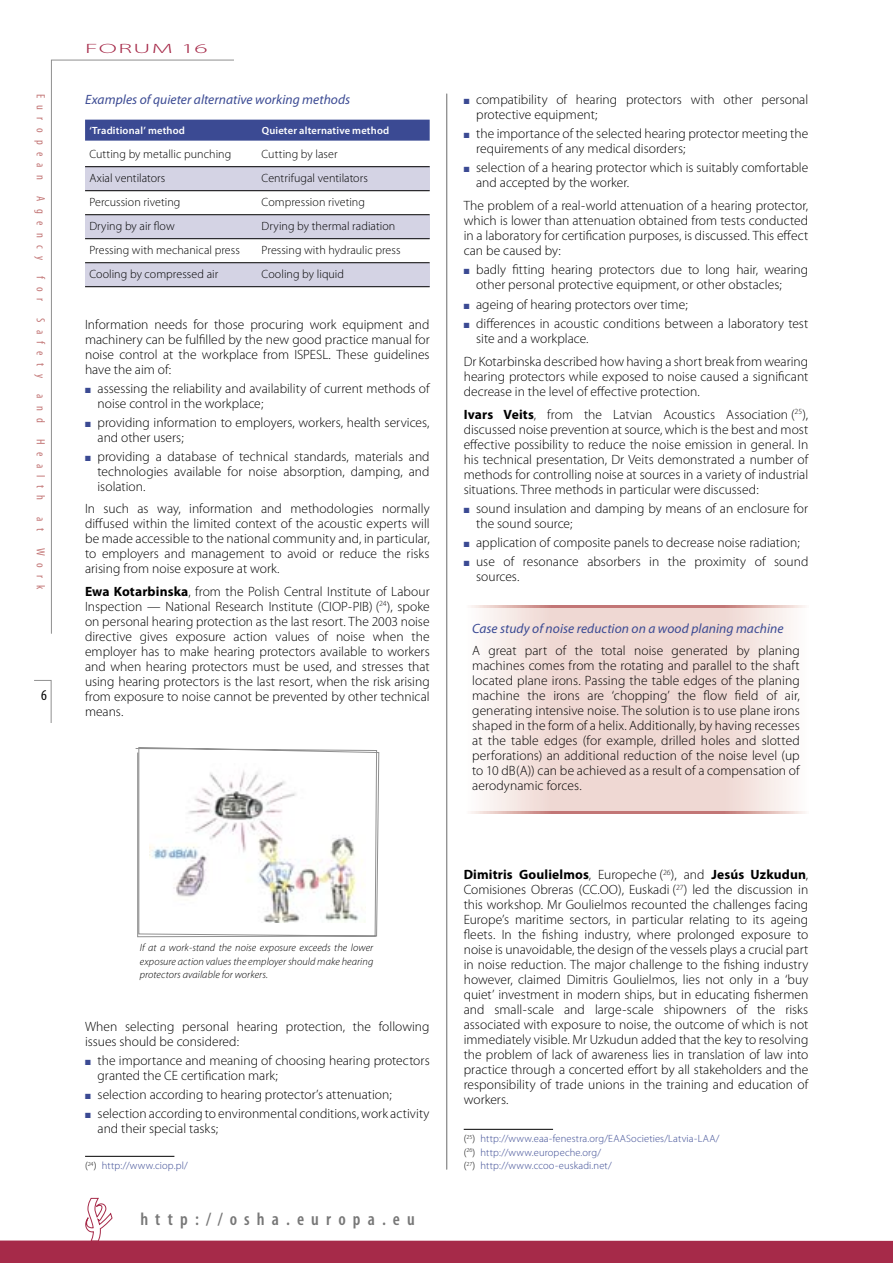
<style>
.page{position:relative;width:893px;height:1263px;background:#fff}
.page>*{position:absolute;margin:0;border:0;box-sizing:border-box;transform-origin:0 0}
.t1{font:600 condensed 18px "Myriad Pro";letter-spacing:.4em;color:#777}
.t2{font:condensed 15px "Myriad Pro";color:#000}
.t3{font:300 13.5px/15px "Myriad Pro";color:#000}
.t4{font:italic 13.5px "Myriad Pro";color:#3b4a93}
.t5{font:300 13.5px "Myriad Pro";letter-spacing:.05em;color:#a62a49;scale:2 1}
.t6{font:300 12px "Myriad Pro";letter-spacing:.005em;color:#000}
.t7{font:condensed 12px "Myriad Pro";letter-spacing:.61em;color:#c37777}
.t8{font:300 10.5px/13.5px "Myriad Pro";letter-spacing:.015em;color:#3b4a93}
.t9{font:italic 300 10.5px/13.5px "Myriad Pro";letter-spacing:.01em;color:#000;text-align:justify}
.t10{font:600 10.5px "Myriad Pro";letter-spacing:.015em;color:#fff}
.s1{font-weight:700}
.s2{color:#000}
</style>
<div class="page">
<svg style="left:51px;top:59px;width:184px;height:575px"></svg>
<svg style="left:0;top:1198px;width:892px;height:65px"></svg>
<svg style="left:34px;top:680px;width:18px;height:43px"></svg>
<hr style="left:446px;top:94px;width:1px;height:1075px;background:#909090">
<hr style="left:85px;top:1156px;width:89px;height:1px;background:#000">
<hr style="left:463px;top:1129px;width:90px;height:1px;background:#000">
<div style="left:85px;top:167px;width:344px;height:24px;background:#d4d3e4"></div>
<div style="left:85px;top:215px;width:344px;height:24px;background:#d4d3e4"></div>
<div style="left:85px;top:263px;width:344px;height:24px;background:#d4d3e4"></div>
<div style="left:85px;top:120px;width:344px;height:21px;background:#3b4a93"></div>
<hr style="left:85px;top:166px;width:344px;height:1px;background:#000">
<hr style="left:85px;top:190px;width:344px;height:1px;background:#000">
<hr style="left:85px;top:214px;width:344px;height:1px;background:#000">
<hr style="left:85px;top:238px;width:344px;height:1px;background:#000">
<hr style="left:85px;top:262px;width:344px;height:1px;background:#000">
<hr style="left:85px;top:286px;width:344px;height:1px;background:#000">
<svg style="left:135px;top:747px;width:244px;height:190px"></svg>
<svg style="left:484px;top:608px;width:307px;height:203px;background:#f1deda"></svg>
<svg style="left:471px;top:606px;width:334px;height:2px"></svg>
<svg style="left:471px;top:811px;width:334px;height:2px"></svg>
<svg style="left:85px;top:388px;width:5px;height:5px"></svg>
<svg style="left:85px;top:422px;width:5px;height:5px"></svg>
<svg style="left:85px;top:455px;width:5px;height:6px"></svg>
<p class="t7" style="left:45px;top:94px;width:88px;rotate:90deg">European</p>
<p class="t7" style="left:45px;top:196px;width:65px;rotate:90deg">Agency</p>
<p class="t7" style="left:45px;top:276px;width:27px;rotate:90deg">for</p>
<p class="t7" style="left:45px;top:318px;width:62px;rotate:90deg">Safety</p>
<p class="t7" style="left:45px;top:394px;width:30px;rotate:90deg">and</p>
<p class="t7" style="left:45px;top:439px;width:63px;rotate:90deg">Health</p>
<p class="t7" style="left:45px;top:517px;width:16px;rotate:90deg">a t</p>
<p class="t7" style="left:45px;top:548px;width:43px;rotate:90deg">Work</p>
<p class="t2" style="left:41px;top:690px;width:7px">6</p>
<p class="t5" style="left:85px;top:43px;width:63px">FORUM 16</p>
<p class="t4" style="left:85px;top:94px;width:266px">Examples of quieter alternative working methods</p>
<p class="t10" style="left:89px;top:126px;width:97px">‘Traditional’ method</p>
<p class="t10" style="left:262px;top:126px;width:129px">Quieter alternative method</p>
<p class="t6" style="left:89px;top:149px;width:143px">Cutting by metallic punching</p>
<p class="t6" style="left:261px;top:149px;width:77px">Cutting by laser</p>
<p class="t6" style="left:89px;top:173px;width:78px">Axial ventilators</p>
<p class="t6" style="left:261px;top:173px;width:108px">Centrifugal ventilators</p>
<p class="t6" style="left:89px;top:197px;width:93px">Percussion riveting</p>
<p class="t6" style="left:261px;top:197px;width:105px">Compression riveting</p>
<p class="t6" style="left:89px;top:221px;width:87px">Drying by air flow</p>
<p class="t6" style="left:261px;top:221px;width:135px">Drying by thermal radiation</p>
<p class="t6" style="left:89px;top:245px;width:152px">Pressing with mechanical press</p>
<p class="t6" style="left:261px;top:245px;width:140px">Pressing with hydraulic press</p>
<p class="t6" style="left:89px;top:269px;width:130px">Cooling by compressed air</p>
<p class="t6" style="left:261px;top:269px;width:84px">Cooling by liquid</p>
<p class="t3" style="left:85px;top:318px;width:346px;text-align:justify">Information needs for those procuring work equipment and machinery can be fulfilled by the new good practice manual for noise control at the workplace from ISPESL. These guidelines have the aim of:</p>
<p class="t3" style="left:97px;top:382px;width:333px">assessing the reliability and availability of current methods of noise control in the workplace;</p>
<p class="t3" style="left:97px;top:416px;width:333px">providing information to employers, workers, health services, and other users;</p>
<p class="t3" style="left:97px;top:450px;width:333px;text-align:justify">providing a database of technical standards, materials and technologies available for noise absorption, damping, and isolation.</p>
<p class="t3" style="left:85px;top:502px;width:346px;text-align:justify">In such as way, information and methodologies normally diffused within the limited context of the acoustic experts will be made accessible to the national community and, in particular, to employers and management to avoid or reduce the risks arising from noise exposure at work.</p>
<p class="t3" style="left:85px;top:585px;width:346px;text-align:justify"><span class="s1">Ewa Kotarbinska</span>, from the Polish Central Institute of Labour Inspection — National Research Institute (CIOP-PIB) (<sup>24</sup>), spoke on personal hearing protection as the last resort. The 2003 noise directive gives exposure action values of noise when the employer has to make hearing protectors available to workers and when hearing protectors must be used, and stresses that using hearing protectors is the last resort, when the risk arising from exposure to noise cannot be prevented by other technical means.</p>
<p class="t9" style="left:140px;top:942px;width:235px">If at a work-stand the noise exposure exceeds the lower exposure action values the employer should make hearing protectors available for workers.</p>
<p class="t3" style="left:85px;top:1020px;width:346px">When selecting personal hearing protection, the following issues should be considered:</p>
<p class="t3" style="left:97px;top:1054px;width:333px">the importance and meaning of choosing hearing protectors granted the CE certification mark;</p>
<p class="t3" style="left:97px;top:1086px;width:333px;line-height:18.8px">selection according to hearing protector’s attenuation; selection according to environmental conditions, work activity</p>
<p class="t3" style="left:97px;top:1122px;width:122px">and their special tasks;</p>
<p class="t8" style="left:85px;top:1160px;width:104px"><span class="s2">(</span><sup>24</sup><span class="s2">)</span> http://www.ciop.pl/</p>
<h1 class="t1" style="left:140px;top:1213px;width:276px">http://osha.europa.eu</h1>
<p class="t3" style="left:476px;top:93px;width:333px">compatibility of hearing protectors with other personal protective equipment;</p>
<p class="t3" style="left:476px;top:127px;width:333px">the importance of the selected hearing protector meeting the requirements of any medical disorders;</p>
<p class="t3" style="left:476px;top:161px;width:334px">selection of a hearing protector which is suitably comfortable and accepted by the worker.</p>
<p class="t3" style="left:463px;top:199px;width:346px;text-align:justify">The problem of a real-world attenuation of a hearing protector, which is lower than attenuation obtained from tests conducted in a laboratory for certification purposes, is discussed. This effect can be caused by:</p>
<p class="t3" style="left:476px;top:263px;width:333px">badly fitting hearing protectors due to long hair, wearing other personal protective equipment, or other obstacles;</p>
<p class="t3" style="left:476px;top:295px;width:333px;line-height:19.2px">ageing of hearing protectors over time;<br>differences in acoustic conditions between a laboratory test</p>
<p class="t3" style="left:463px;top:328px;width:346px;line-height:23px;text-indent:12px">site and a workplace.<br>Dr Kotarbinska described how having a short break from wearing</p>
<p class="t3" style="left:463px;top:370px;width:346px">hearing protectors while exposed to noise caused a significant decrease in the level of effective protection.</p>
<p class="t3" style="left:463px;top:408px;width:346px;text-align:justify"><span class="s1">Ivars Veits</span>, from the Latvian Acoustics Association (<sup>25</sup>), discussed noise prevention at source, which is the best and most effective possibility to reduce the noise emission in general. In his technical presentation, Dr Veits demonstrated a number of methods for controlling noise at sources in a variety of industrial situations. Three methods in particular were discussed:</p>
<p class="t3" style="left:476px;top:502px;width:333px">sound insulation and damping by means of an enclosure for the sound source;</p>
<p class="t3" style="left:476px;top:534px;width:333px;line-height:19.2px">application of composite panels to decrease noise radiation; use of resonance absorbers in the proximity of sound</p>
<p class="t3" style="left:476px;top:570px;width:45px">sources.</p>
<p class="t4" style="left:472px;top:623px;width:313px">Case study of noise reduction on a wood planing machine</p>
<p class="t3" style="left:472px;top:645px;width:329px;text-align:justify">A great part of the total noise generated by planing machines comes from the rotating and parallel to the shaft located plane irons. Passing the table edges of the planing machine the irons are ‘chopping’ the flow field of air, generating intensive noise. The solution is to use plane irons shaped in the form of a helix. Additionally, by having recesses at the table edges (for example, drilled holes and slotted perforations) an additional reduction of the noise level (up to 10 dB(A)) can be achieved as a result of a compensation of aerodynamic forces.</p>
<p class="t3" style="left:463px;top:868px;width:346px;text-align:justify"><span class="s1">Dimitris Goulielmos</span>, Europeche (<sup>26</sup>), and <span class="s1">Jesús Uzkudun</span>, Comisiones Obreras (CC.OO), Euskadi (<sup>27</sup>) led the discussion in this workshop. Mr Goulielmos recounted the challenges facing Europe’s maritime sectors, in particular relating to its ageing fleets. In the fishing industry, where prolonged exposure to noise is unavoidable, the design of the vessels plays a crucial part in noise reduction. The major challenge to the fishing industry however, claimed Dimitris Goulielmos, lies not only in a ‘buy quiet’ investment in modern ships, but in educating fishermen and small-scale and large-scale shipowners of the risks associated with exposure to noise, the outcome of which is not immediately visible. Mr Uzkudun added that the key to resolving the problem of lack of awareness lies in translation of law into practice through a concerted effort by all stakeholders and the responsibility of trade unions in the training and education of workers.</p>
<p class="t8" style="left:463px;top:1133px;width:257px"><span class="s2">(</span><sup>25</sup><span class="s2">)</span> http://www.eaa-fenestra.org/EAASocieties/Latvia-LAA/ <span class="s2">(</span><sup>26</sup><span class="s2">)</span> http://www.europeche.org/<br><span class="s2">(</span><sup>27</sup><span class="s2">)</span> http://www.ccoo-euskadi.net/</p>
</div>
